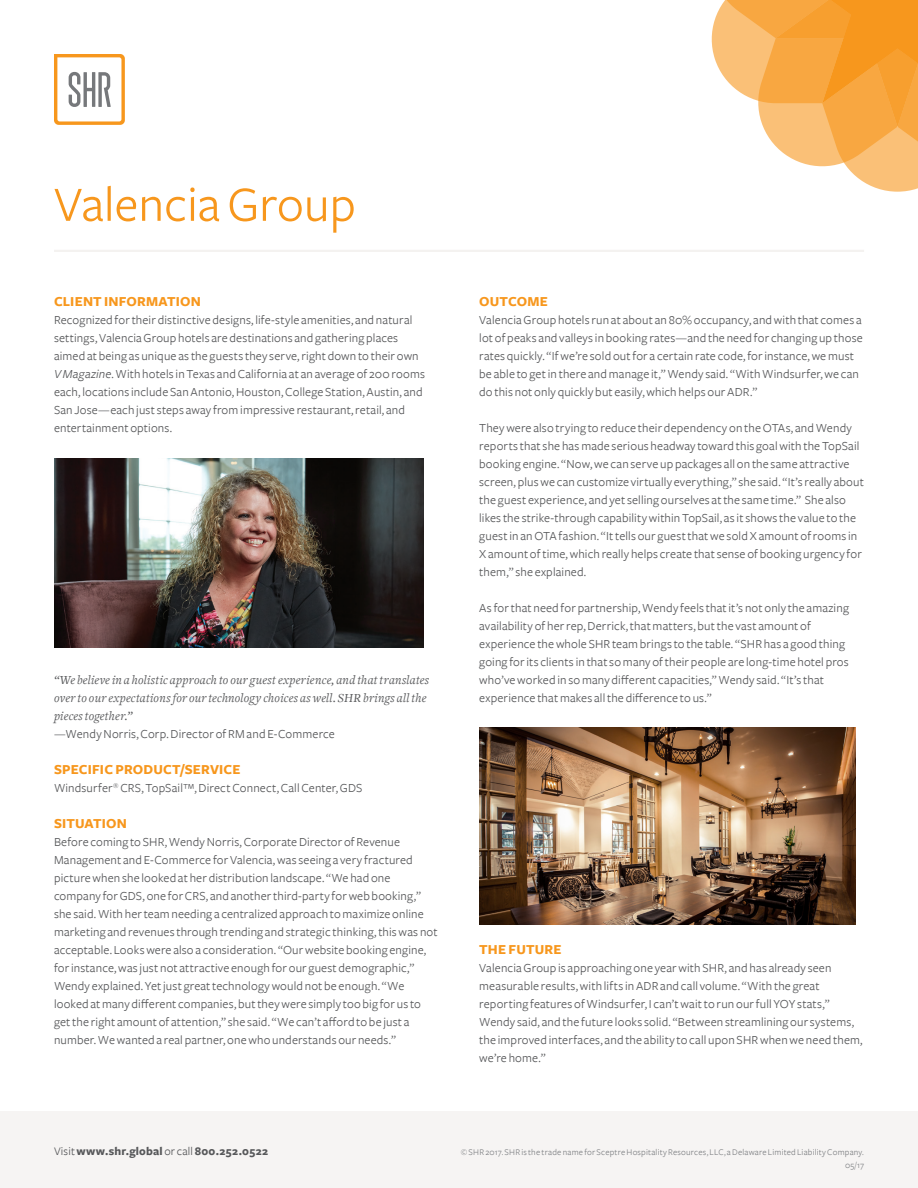
<style>
.page{position:relative;width:918px;height:1188px;background:#fff}
.page>*{position:absolute;margin:0;border:0;box-sizing:border-box;transform-origin:0 0}
.headline{font:51px "Freight Sans";color:#f7971d}
.copy{font:700 14.25px "Freight Sans";letter-spacing:.01em;color:#f7971d}
.copy-2{font:12.75px/18px "Freight Sans";letter-spacing:.01em;color:#57585a}
.copy-3{font:italic 12.75px/18px "Freight Text";letter-spacing:.015em;color:#57585a}
.t1{font:700 12px "Freight Sans";letter-spacing:.025em;color:#57585a}
.t2{font:9px/13.5px "Freight Sans";letter-spacing:.025em;color:#808285;text-align:right}
.s1{font-style:italic}
.s2{font-weight:400}
</style>
<div class="page">
<div style="left:0;top:1111px;width:918px;height:77px;background:#f6f4f3"></div>
<svg style="left:711px;top:0;width:207px;height:192px"></svg>
<svg style="left:54px;top:54px;width:71px;height:71px"></svg>
<hr style="left:54px;top:250px;width:810px;height:2px;background:#f4f2f0">
<img style="left:54px;top:458px;width:370px;height:189px">
<img style="left:479px;top:728px;width:377px;height:197px">
<p class="headline" style="left:54px;top:177px;width:303px">Valencia Group</p>
<p class="copy" style="left:54px;top:294px;width:148px">CLIENT INFORMATION</p>
<p class="copy-2" style="left:54px;top:311px;width:373px">Recognized for their distinctive designs, life-style amenities, and natural settings, Valencia Group hotels are destinations and gathering places aimed at being as unique as the guests they serve, right down to their own <span class="s1">V Magazine</span>. With hotels in Texas and California at an average of 200 rooms each, locations include San Antonio, Houston, College Station, Austin, and San Jose—each just steps away from impressive restaurant, retail, and entertainment options.</p>
<p class="copy-3" style="left:54px;top:671px;width:377px">“We believe in a holistic approach to our guest experience, and that translates over to our expectations for our technology choices as well. SHR brings all the pieces together.”</p>
<p class="copy-2" style="left:54px;top:725px;width:282px">—Wendy Norris, Corp. Director of RM and E-Commerce</p>
<p class="copy" style="left:54px;top:762px;width:188px">SPECIFIC PRODUCT/SERVICE</p>
<p class="copy-2" style="left:54px;top:779px;width:310px">Windsurfer<sup>®</sup> CRS, TopSail™, Direct Connect, Call Center, GDS</p>
<p class="copy" style="left:54px;top:816px;width:74px">SITUATION</p>
<p class="copy-2" style="left:54px;top:833px;width:385px">Before coming to SHR, Wendy Norris, Corporate Director of Revenue Management and E-Commerce for Valencia, was seeing a very fractured picture when she looked at her distribution landscape. “We had one company for GDS, one for CRS, and another third-party for web booking,” she said. With her team needing a centralized approach to maximize online marketing and revenues through trending and strategic thinking, this was not acceptable. Looks were also a consideration. “Our website booking engine, for instance, was just not attractive enough for our guest demographic,” Wendy explained. Yet just great technology would not be enough. “We looked at many different companies, but they were simply too big for us to get the right amount of attention,” she said. “We can’t afford to be just a number. We wanted a real partner, one who understands our needs.”</p>
<p class="copy" style="left:479px;top:294px;width:70px">OUTCOME</p>
<p class="copy-2" style="left:479px;top:311px;width:385px">Valencia Group hotels run at about an 80% occupancy, and with that comes a lot of peaks and valleys in booking rates—and the need for changing up those rates quickly. “If we’re sold out for a certain rate code, for instance, we must be able to get in there and manage it,” Wendy said. “With Windsurfer, we can do this not only quickly but easily, which helps our ADR.”</p>
<p class="copy-2" style="left:479px;top:419px;width:386px">They were also trying to reduce their dependency on the OTAs, and Wendy reports that she has made serious headway toward this goal with the TopSail booking engine. “Now, we can serve up packages all on the same attractive screen, plus we can customize virtually everything,” she said. “It’s really about the guest experience, and yet selling ourselves at the same time.” She also likes the strike-through capability within TopSail, as it shows the value to the guest in an OTA fashion. “It tells our guest that we sold X amount of rooms in X amount of time, which really helps create that sense of booking urgency for them,” she explained.</p>
<p class="copy-2" style="left:479px;top:599px;width:371px">As for that need for partnership, Wendy feels that it’s not only the amazing availability of her rep, Derrick, that matters, but the vast amount of experience the whole SHR team brings to the table. “SHR has a good thing going for its clients in that so many of their people are long-time hotel pros who’ve worked in so many different capacities,” Wendy said. “It’s that experience that makes all the difference to us.”</p>
<p class="copy" style="left:479px;top:942px;width:84px">THE FUTURE</p>
<p class="copy-2" style="left:479px;top:959px;width:385px">Valencia Group is approaching one year with SHR, and has already seen measurable results, with lifts in ADR and call volume. “With the great reporting features of Windsurfer, I can’t wait to run our full YOY stats,” Wendy said, and the future looks solid. “Between streamlining our systems, the improved interfaces, and the ability to call upon SHR when we need them, we’re home.”</p>
<p class="t1" style="left:54px;top:1145px;width:216px"><span class="s2">Visit</span> www.shr.global <span class="s2">or call</span> 800.252.0522</p>
<p class="t2" style="left:461px;top:1145px;width:405px">© SHR 2017. SHR is the trade name for Sceptre Hospitality Resources, LLC, a Delaware Limited Liability Company.<br>05/17</p>
</div>
